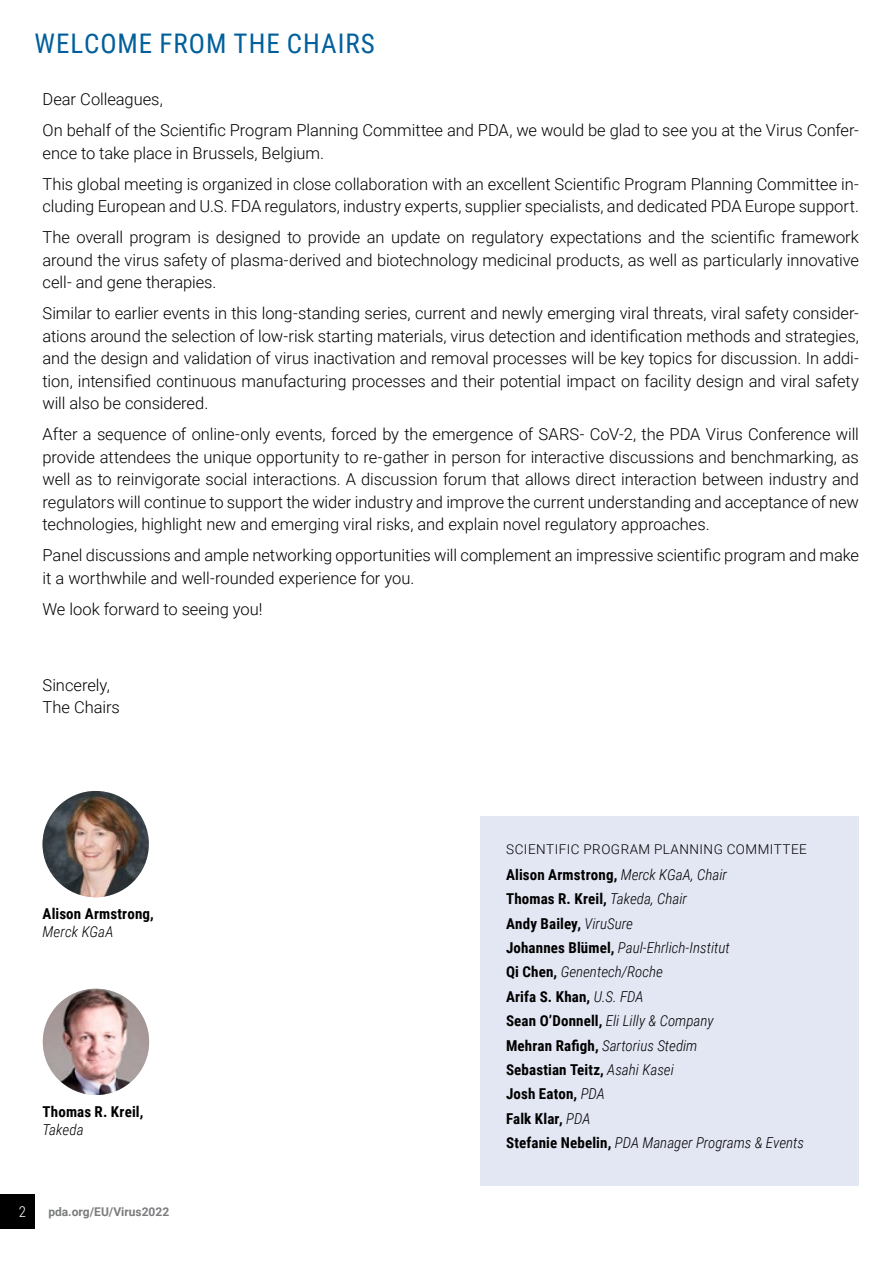
<style>
.page{position:relative;width:893px;height:1263px;background:#fff}
.page>*{position:absolute;margin:0;border:0;box-sizing:border-box;transform-origin:0 0}
.t1{font:27px "Roboto Condensed";letter-spacing:.04em;color:#005f9c}
.t2{font:300 16.5px/22.5px "Roboto";letter-spacing:-.005em;color:#000}
.t3{font:700 15px/24.3px "Roboto Condensed";letter-spacing:.01em;color:#000}
.t4{font:italic 300 15px "Roboto Condensed";letter-spacing:.01em;color:#000}
.t5{font:300 15px "Roboto Condensed";color:#fff}
.t6{font:300 13.5px "Roboto";letter-spacing:.035em;color:#000}
.t7{font:700 12px "Roboto";color:#7b7c7e}
.s1{font-weight:300;font-style:italic}
</style>
<div class="page">
<img style="left:43px;top:989px;width:106px;height:106px;border-radius:53px">
<img style="left:43px;top:791px;width:106px;height:106px;border-radius:53px">
<div style="left:480px;top:816px;width:379px;height:370px;background:#e3e6f3"></div>
<div style="left:0;top:1195px;width:35px;height:34px;background:#000"></div>
<h1 class="t1" style="left:34px;top:25px;width:342px">WELCOME FROM THE CHAIRS</h1>
<p class="t2" style="left:43px;top:83px;width:818px;line-height:31px">Dear Colleagues,<br>On behalf of the Scientific Program Planning Committee and PDA, we would be glad to see you at the Virus Confer-</p>
<p class="t2" style="left:43px;top:137px;width:818px;line-height:31px">ence to take place in Brussels, Belgium.<br>This global meeting is organized in close collaboration with an excellent Scientific Program Planning Committee in-</p>
<p class="t2" style="left:43px;top:190px;width:818px;line-height:31px">cluding European and U.S. FDA regulators, industry experts, supplier specialists, and dedicated PDA Europe support.<br>The overall program is designed to provide an update on regulatory expectations and the scientific framework</p>
<p class="t2" style="left:43px;top:248px;width:818px">around the virus safety of plasma-derived and biotechnology medicinal products, as well as particularly innovative cell- and gene therapies.</p>
<p class="t2" style="left:43px;top:302px;width:818px;text-align:justify">Similar to earlier events in this long-standing series, current and newly emerging viral threats, viral safety consider&shy;ations around the selection of low-risk starting materials, virus detection and identification methods and strategies, and the design and validation of virus inactivation and removal processes will be key topics for discussion. In addi&shy;tion, intensified continuous manufacturing processes and their potential impact on facility design and viral safety will also be considered.</p>
<p class="t2" style="left:43px;top:423px;width:818px;text-align:justify">After a sequence of online-only events, forced by the emergence of SARS- CoV-2, the PDA Virus Conference will provide attendees the unique opportunity to re-gather in person for interactive discussions and benchmarking, as well as to reinvigorate social interactions. A discussion forum that allows direct interaction between industry and regulators will continue to support the wider industry and improve the current understanding and acceptance of new technologies, highlight new and emerging viral risks, and explain novel regulatory approaches.</p>
<p class="t2" style="left:43px;top:544px;width:818px">Panel discussions and ample networking opportunities will complement an impressive scientific program and make it a worthwhile and well-rounded experience for you.</p>
<p class="t2" style="left:43px;top:597px;width:221px">We look forward to seeing you!</p>
<p class="t2" style="left:43px;top:673px;width:79px">Sincerely,<br>The Chairs</p>
<p class="t3" style="left:43px;top:901px;width:113px">Alison Armstrong,</p>
<p class="t4" style="left:43px;top:921px;width:72px">Merck KGaA</p>
<p class="t3" style="left:43px;top:1099px;width:102px">Thomas R. Kreil,</p>
<p class="t4" style="left:43px;top:1119px;width:43px">Takeda</p>
<p class="t5" style="left:19px;top:1201px;width:9px">2</p>
<p class="t7" style="left:48px;top:1203px;width:122px">pda.org/EU/Virus2022</p>
<p class="t6" style="left:506px;top:839px;width:302px">SCIENTIFIC PROGRAM PLANNING COMMITTEE</p>
<p class="t3" style="left:506px;top:862px;width:299px">Alison Armstrong, <span class="s1">Merck KGaA, Chair<br></span>Thomas R. Kreil, <span class="s1">Takeda, Chair<br></span>Andy Bailey, <span class="s1">ViruSure<br></span>Johannes Blümel, <span class="s1">Paul-Ehrlich-Institut<br></span>Qi Chen, <span class="s1">Genentech/Roche<br></span>Arifa S. Khan, <span class="s1">U.S. FDA<br></span>Sean O’Donnell, <span class="s1">Eli Lilly &amp; Company<br></span>Mehran Rafigh, <span class="s1">Sartorius Stedim<br></span>Sebastian Teitz, <span class="s1">Asahi Kasei<br></span>Josh Eaton, <span class="s1">PDA<br></span>Falk Klar, <span class="s1">PDA<br></span>Stefanie Nebelin, <span class="s1">PDA Manager Programs &amp; Events</span></p>
</div>
